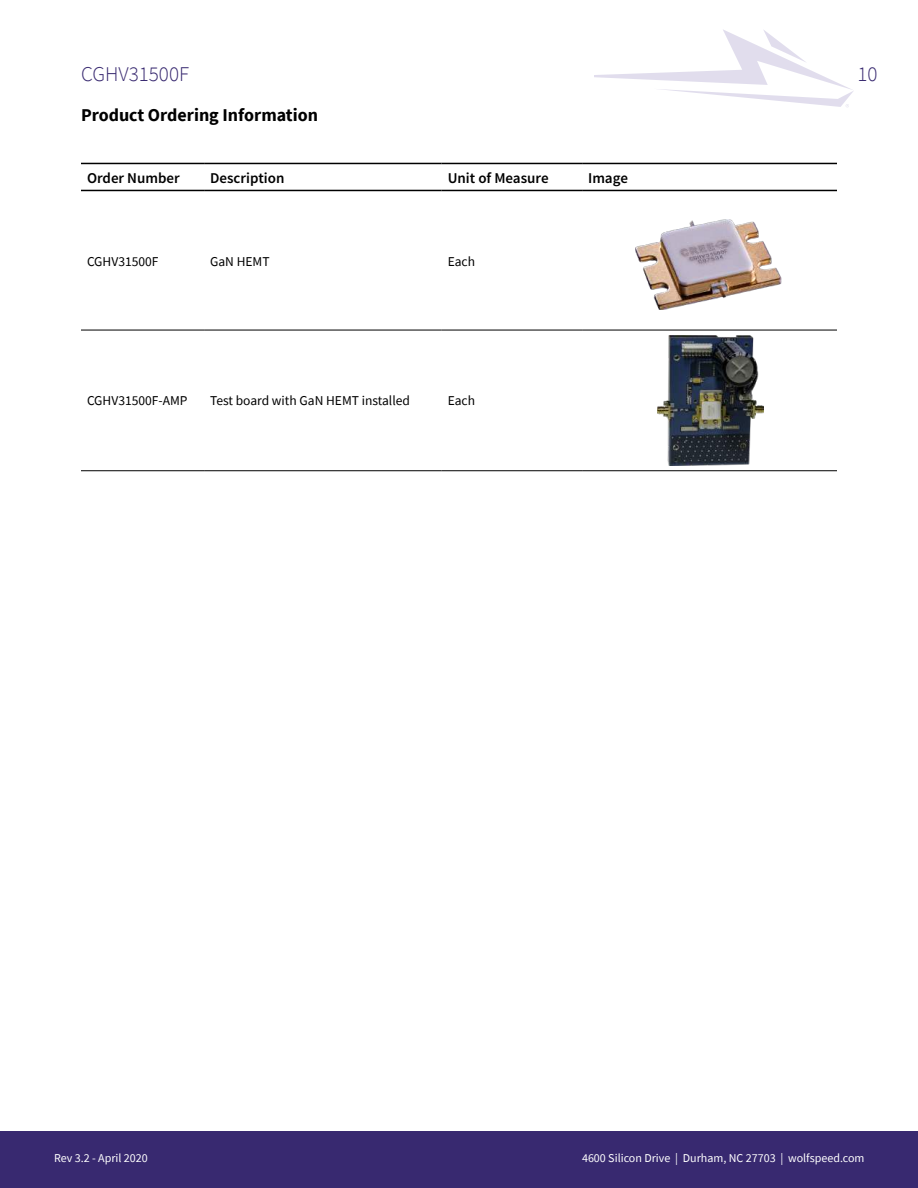
<style>
.page{position:relative;width:918px;height:1188px;background:#fff}
.page>*{position:absolute;margin:0;border:0;box-sizing:border-box;transform-origin:0 0}
.t1{font:300 21px "Source Sans Pro";color:#382970}
.t2{font:700 18px "Source Sans Pro";color:#000}
.t3{font:600 15px "Source Sans Pro";color:#000}
.t4{font:13.5px "Source Sans Pro";color:#000}
.t5{font:12px "Source Sans Pro";color:#fff}
</style>
<div class="page">
<svg style="left:594px;top:29px;width:259px;height:78px"></svg>
<div style="left:0;top:1131px;width:918px;height:57px;background:#382970"></div>
<hr style="left:81px;top:330px;width:123px;height:1px;background:#000">
<hr style="left:204px;top:330px;width:238px;height:1px;background:#000">
<hr style="left:442px;top:330px;width:140px;height:1px;background:#000">
<hr style="left:582px;top:330px;width:255px;height:1px;background:#000">
<hr style="left:81px;top:470px;width:123px;height:1px;background:#000">
<hr style="left:204px;top:470px;width:238px;height:1px;background:#000">
<hr style="left:442px;top:470px;width:140px;height:1px;background:#000">
<hr style="left:582px;top:470px;width:255px;height:1px;background:#000">
<hr style="left:81px;top:163px;width:123px;height:1px;background:#000">
<hr style="left:204px;top:163px;width:238px;height:1px;background:#000">
<hr style="left:442px;top:163px;width:140px;height:1px;background:#000">
<hr style="left:582px;top:163px;width:255px;height:1px;background:#000">
<hr style="left:81px;top:190px;width:123px;height:1px;background:#000">
<hr style="left:204px;top:190px;width:238px;height:1px;background:#000">
<hr style="left:442px;top:190px;width:140px;height:1px;background:#000">
<hr style="left:582px;top:190px;width:255px;height:1px;background:#000">
<img style="left:657px;top:335px;width:106px;height:130px">
<img style="left:635px;top:219px;width:147px;height:91px">
<h1 class="t1" style="left:81px;top:61px;width:110px">CGHV31500F</h1>
<h1 class="t1" style="left:857px;top:66px;width:22px">10</h1>
<h2 class="t2" style="left:81px;top:103px;width:239px">Product Ordering Information</h2>
<p class="t3" style="left:87px;top:171px;width:94px">Order Number</p>
<p class="t3" style="left:210px;top:171px;width:76px">Description</p>
<p class="t3" style="left:448px;top:171px;width:102px">Unit of Measure</p>
<p class="t3" style="left:588px;top:171px;width:41px">Image</p>
<p class="t4" style="left:87px;top:256px;width:73px">CGHV31500F</p>
<p class="t4" style="left:210px;top:256px;width:61px">GaN HEMT</p>
<p class="t4" style="left:448px;top:256px;width:29px">Each</p>
<p class="t4" style="left:87px;top:392px;width:102px">CGHV31500F-AMP</p>
<p class="t4" style="left:210px;top:392px;width:201px">Test board with GaN HEMT installed</p>
<p class="t4" style="left:448px;top:396px;width:29px">Each</p>
<p class="t5" style="left:54px;top:1153px;width:95px">Rev 3.2 - April 2020</p>
<p class="t5" style="left:582px;top:1153px;width:284px">4600 Silicon Drive | Durham, NC 27703 | wolfspeed.com</p>
</div>
